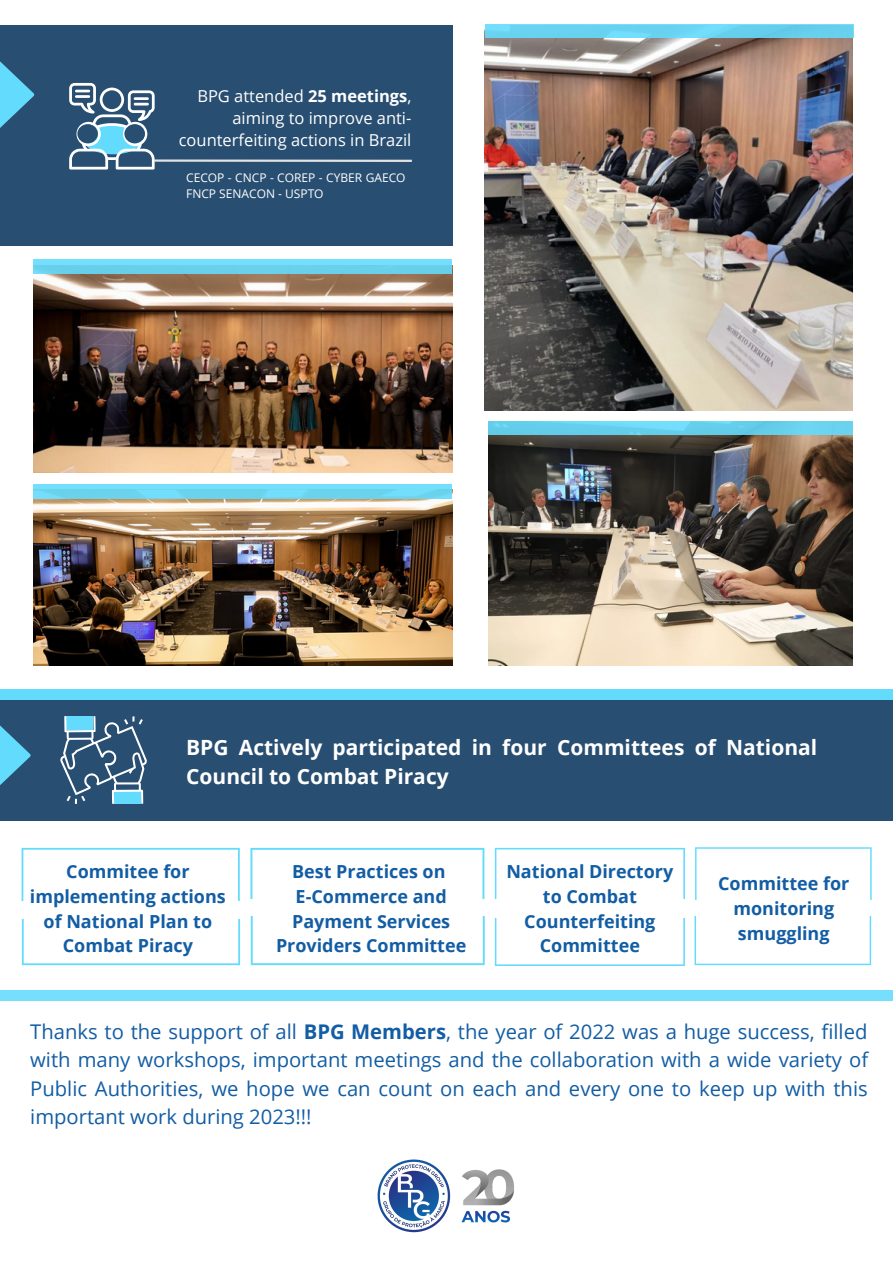
<style>
.page{position:relative;width:893px;height:1264px;background:#fff}
.page>*{position:absolute;margin:0;border:0;box-sizing:border-box;transform-origin:0 0}
.t1{font:700 21px/29.2px "Open Sans";color:#fff}
.t2{font:20.25px/28px "Open Sans";color:#125da4;text-align:justify}
.t3{font:700 18px/24.8px "Open Sans";color:#125da4;text-align:center}
.t4{font:16.5px/22.5px "Open Sans";color:#fff;text-align:right}
.t5{font:12px/16px "Open Sans";color:#fff}
.s1{font-weight:700}
</style>
<div class="page">
<div style="left:0;top:695px;width:892px;height:125px;background:#284e71"></div>
<svg style="left:0;top:725px;width:30px;height:60px"></svg>
<svg style="left:60px;top:716px;width:87px;height:88px"></svg>
<div style="left:0;top:25px;width:453px;height:221px;background:#284e71"></div>
<svg style="left:0;top:61px;width:34px;height:67px"></svg>
<hr style="left:154px;top:159px;width:258px;height:3px;background:#e2e2e2">
<svg style="left:69px;top:83px;width:86px;height:86px"></svg>
<div style="left:124px;top:124px;width:21px;height:19px;background:#284e71;border-radius:50%"></div>
<img style="left:485px;top:38px;width:367px;height:372px">
<img style="left:34px;top:274px;width:418px;height:199px">
<img style="left:34px;top:499px;width:418px;height:166px">
<div style="left:77px;top:124px;width:21px;height:19px;background:#284e71;border-radius:50%"></div>
<img style="left:488px;top:434px;width:364px;height:231px">
<svg style="left:485px;top:25px;width:368px;height:13px;background:#68d2f0"></svg>
<svg style="left:488px;top:421px;width:365px;height:13px;background:#67d1ee"></svg>
<svg style="left:34px;top:259px;width:418px;height:15px;background:#6cd5f2"></svg>
<div style="left:34px;top:484px;width:418px;height:15px;background:#6fd8f4"></div>
<div style="left:0;top:990px;width:892px;height:10px;background:#76dffd"></div>
<img style="left:377px;top:1159px;width:138px;height:74px">
<div style="left:0;top:689px;width:892px;height:10px;background:#63dbfd"></div>
<svg style="left:22px;top:847px;width:218px;height:53px"></svg>
<svg style="left:22px;top:919px;width:218px;height:46px"></svg>
<svg style="left:495px;top:847px;width:190px;height:51px"></svg>
<svg style="left:495px;top:918px;width:190px;height:47px"></svg>
<svg style="left:250px;top:847px;width:234px;height:51px"></svg>
<svg style="left:251px;top:916px;width:233px;height:49px"></svg>
<svg style="left:695px;top:847px;width:176px;height:52px"></svg>
<svg style="left:694px;top:916px;width:177px;height:49px"></svg>
<p class="t4" style="left:179px;top:84px;width:234px">BPG attended <span class="s1">25 meetings</span>, aiming to improve anti&shy;counterfeiting actions in Brazil</p>
<p class="t5" style="left:186px;top:169px;width:221px">CECOP - CNCP - COREP - CYBER GAECO<br>FNCP SENACON - USPTO</p>
<p class="t1" style="left:186px;top:732px;width:632px">BPG Actively participated in four Committees of National<br>Council to Combat Piracy</p>
<p class="t3" style="left:30px;top:858px;width:197px">Commitee for implementing actions of National Plan to<br>Combat Piracy</p>
<p class="t3" style="left:276px;top:858px;width:192px">Best Practices on<br>E-Commerce and<br>Payment Services<br>Providers Committee</p>
<p class="t3" style="left:506px;top:858px;width:168px">National Directory to Combat<br>Counterfeiting<br>Committee</p>
<p class="t3" style="left:718px;top:871px;width:133px">Committee for monitoring smuggling</p>
<p class="t2" style="left:30px;top:1017px;width:839px">Thanks to the support of all <span class="s1">BPG Members</span>, the year of 2022 was a huge success, filled with many workshops, important meetings and the collaboration with a wide variety of Public Authorities, we hope we can count on each and every one to keep up with this important work during 2023!!!</p>
</div>
